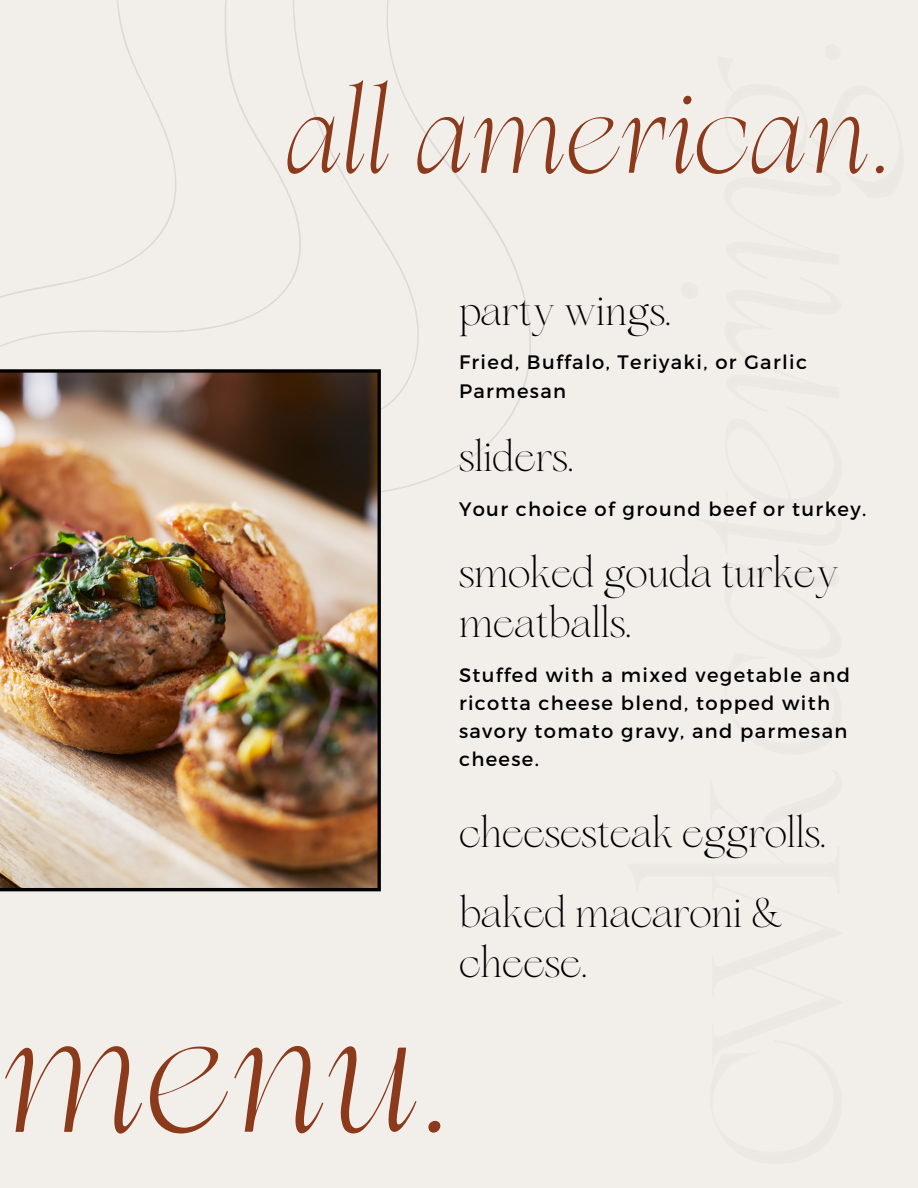
<style>
.page{position:relative;width:918px;height:1188px;background:#f2efeb}
.page>*{position:absolute;margin:0;border:0;box-sizing:border-box;transform-origin:0 0}
.t1{font:italic 180.45px "Floreal";color:#8c3a1c}
.t2{font:italic 117.9px "Floreal";letter-spacing:-.02em;color:#8c3a1c}
.t3{font:42px/50.7px "Floreal";color:#000}
.t4{font:19.5px/28.2px "Montserrat";letter-spacing:.07em;color:#000}
</style>
<div class="page">
<svg style="left:302px;top:0;width:118px;height:410px"></svg>
<svg style="left:0;top:0;width:302px;height:347px"></svg>
<svg style="left:0;top:0;width:180px;height:298px"></svg>
<img style="left:0;top:369px;width:381px;height:522px">
<p class="t2" style="left:283px;top:72px;width:609px">all american.</p>
<p class="t3" style="left:459px;top:287px;width:213px">party wings.</p>
<p class="t4" style="left:459px;top:347px;width:350px">Fried, Buffalo, Teriyaki, or Garlic<br>Parmesan</p>
<p class="t3" style="left:459px;top:434px;width:116px">sliders.</p>
<p class="t4" style="left:459px;top:494px;width:409px">Your choice of ground beef or turkey.</p>
<p class="t3" style="left:459px;top:549px;width:381px">smoked gouda turkey meatballs.</p>
<p class="t4" style="left:459px;top:660px;width:392px">Stuffed with a mixed vegetable and ricotta cheese blend, topped with savory tomato gravy, and parmesan cheese.</p>
<p class="t3" style="left:459px;top:810px;width:368px">cheesesteak eggrolls.</p>
<p class="t3" style="left:459px;top:889px;width:326px">baked macaroni &amp; cheese.</p>
<p class="t1" style="left:0;top:977px;width:453px">menu.</p>
</div>
